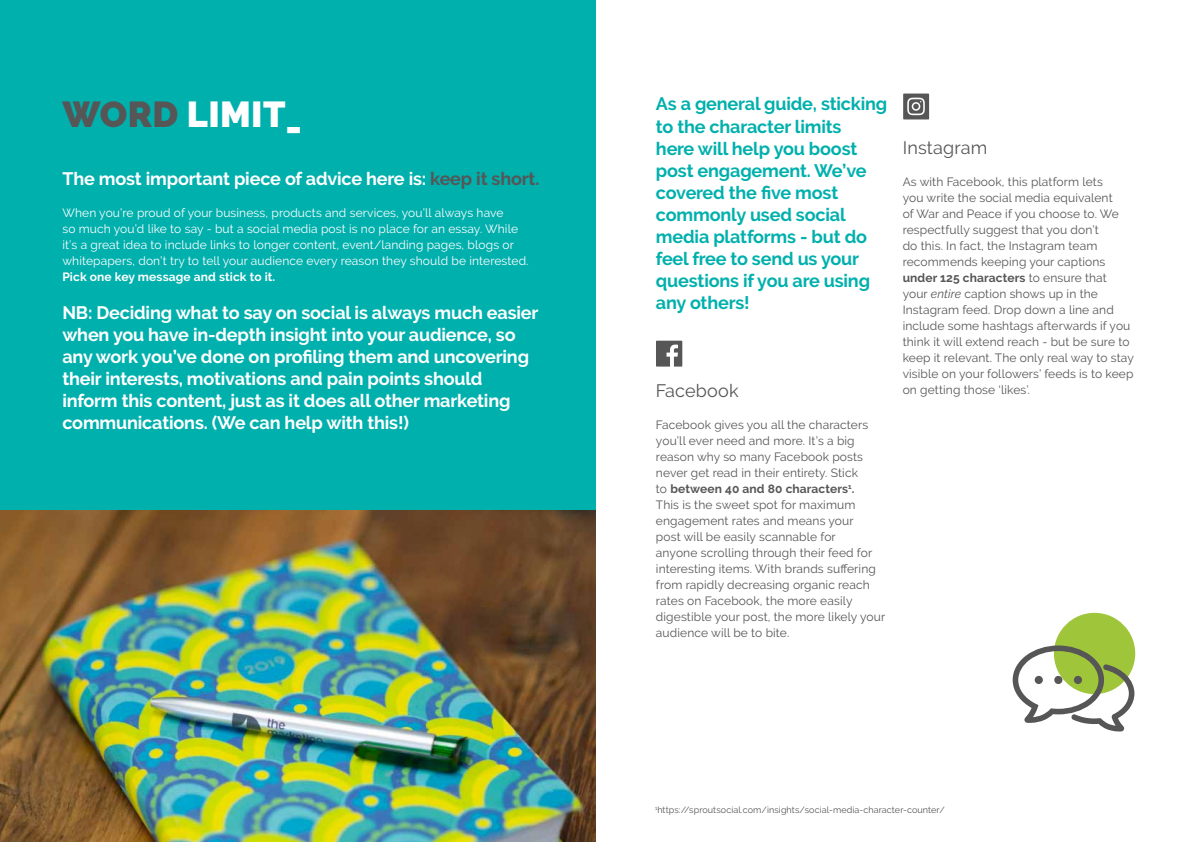
<style>
.page{position:relative;width:1191px;height:842px;background:#fff}
.page>*{position:absolute;margin:0;border:0;box-sizing:border-box;transform-origin:0 0}
.t1{font:900 36px "Raleway";letter-spacing:.01em;color:#fff}
.t2{font:700 18px/22px "Raleway";letter-spacing:-.01em;color:#fff}
.t3{font:700 18px/22px "Raleway";letter-spacing:-.01em;color:#00b0ad}
.t4{font:18px "Raleway";letter-spacing:.01em;color:#565656}
.t5{font:12px/16px "Raleway";letter-spacing:.01em;color:#565656}
.t6{font:12px/16px "Raleway";letter-spacing:.01em;color:#fff}
.t7{font:700 12px "Raleway";letter-spacing:.01em;color:#fff}
.t8{font:9px "Raleway";letter-spacing:.01em;color:#565656}
.s1{color:#565656}
.s2{font-weight:700}
.s3{font-style:italic}
</style>
<div class="page">
<div style="left:0;top:0;width:595px;height:510px;background:#00b0ad"></div>
<img style="left:0;top:510px;width:595px;height:332px">
<svg style="left:656px;top:341px;width:26px;height:26px"></svg>
<div style="left:903px;top:94px;width:26px;height:25px;background:#565656"></div>
<svg style="left:907px;top:98px;width:17px;height:17px"></svg>
<div style="left:1054px;top:613px;width:81px;height:81px;background:#9fc53a;border-radius:50%"></div>
<svg style="left:1012px;top:645px;width:122px;height:87px"></svg>
<h1 class="t1" style="left:62px;top:94px;width:241px"><span class="s1">WORD</span> LIMIT_</h1>
<h2 class="t2" style="left:62px;top:168px;width:478px">The most important piece of advice here is: <span class="s1">keep it short.</span></h2>
<p class="t6" style="left:62px;top:205px;width:468px">When you’re proud of your business, products and services, you’ll always have<br>so much you’d like to say - but a social media post is no place for an essay. While it’s a great idea to include links to longer content, event/landing pages, blogs or whitepapers, don’t try to tell your audience every reason they should be interested.</p>
<p class="t7" style="left:62px;top:270px;width:214px">Pick one key message and stick to it.</p>
<p class="t2" style="left:62px;top:302px;width:477px">NB: Deciding what to say on social is always much easier when you have in-depth insight into your audience, so any work you’ve done on profiling them and uncovering their interests, motivations and pain points should inform this content, just as it does all other marketing communications. (We can help with this!)</p>
<h2 class="t3" style="left:656px;top:93px;width:233px">As a general guide, sticking to the character limits<br>here will help you boost post engagement. We’ve covered the five most commonly used social media platforms - but do feel free to send us your questions if you are using any others!</h2>
<h2 class="t4" style="left:656px;top:380px;width:84px">Facebook</h2>
<p class="t5" style="left:656px;top:416px;width:231px">Facebook gives you all the characters you’ll ever need and more. It’s a big reason why so many Facebook posts never get read in their entirety. Stick<br>to <span class="s2">between 40 and 80 characters</span><sup>1</sup><span class="s2">.<br></span>This is the sweet spot for maximum engagement rates and means your<br>post will be easily scannable for<br>anyone scrolling through their feed for interesting items. With brands suffering from rapidly decreasing organic reach rates on Facebook, the more easily digestible your post, the more likely your audience will be to bite.</p>
<h2 class="t4" style="left:902px;top:138px;width:86px">Instagram</h2>
<p class="t5" style="left:902px;top:174px;width:233px">As with Facebook, this platform lets<br>you write the social media equivalent<br>of War and Peace if you choose to. We respectfully suggest that you don’t<br>do this. In fact, the Instagram team recommends keeping your captions <span class="s2">under 125 characters</span> to ensure that your <span class="s3">entire</span> caption shows up in the Instagram feed. Drop down a line and include some hashtags afterwards if you think it will extend reach - but be sure to keep it relevant. The only real way to stay visible on your followers’ feeds is to keep on getting those ‘likes’.</p>
<p class="t8" style="left:655px;top:804px;width:291px"><sup>1</sup>https://sproutsocial.com/insights/social-media-character-counter/</p>
</div>
